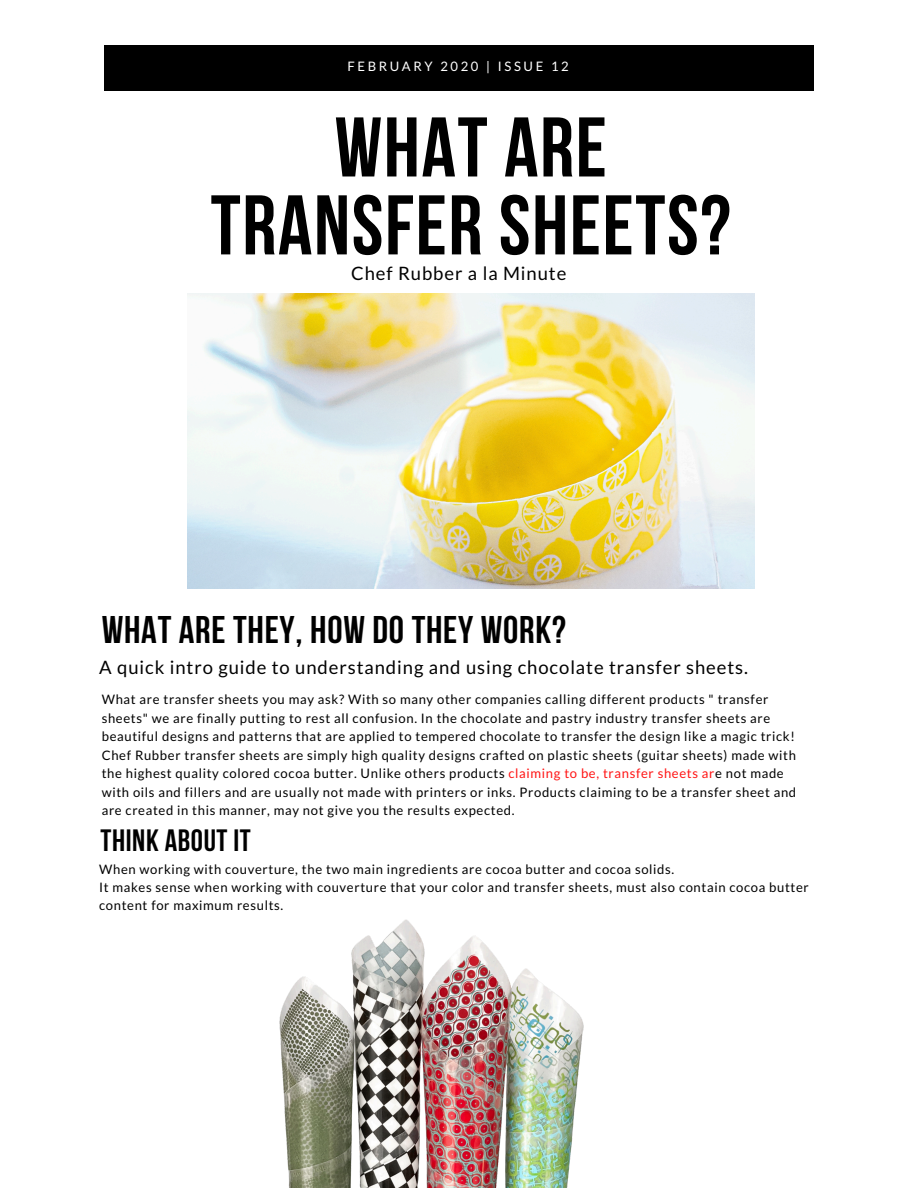
<style>
.page{position:relative;width:918px;height:1188px;background:#fff}
.page>*{position:absolute;margin:0;border:0;box-sizing:border-box;transform-origin:0 0}
.t1{font:700 84.45px/77.8px "Bebas Neue";letter-spacing:.02em;color:#000;text-align:center}
.t2{font:700 38.4px "Bebas Neue";letter-spacing:.02em;color:#000}
.t3{font:700 30.75px "Bebas Neue";letter-spacing:.02em;color:#000}
.t4{font:18.45px "Lato";letter-spacing:.05em;color:#000}
.t5{font:13.05px/18.5px "Lato";letter-spacing:.05em;color:#000}
.t6{font:13.05px "Lato";letter-spacing:.2em;color:#fff}
.s1{color:#ff1515}
</style>
<div class="page">
<img style="left:187px;top:294px;width:567px;height:295px">
<div style="left:104px;top:45px;width:709px;height:46px;background:#000"></div>
<img style="left:279px;top:919px;width:305px;height:269px">
<p class="t6" style="left:348px;top:59px;width:223px">FEBRUARY 2020 | ISSUE 12</p>
<h1 class="t1" style="left:211px;top:107px;width:522px">WHAT ARE<br>TRANSFER SHEETS?</h1>
<h3 class="t4" style="left:351px;top:263px;width:217px">Chef Rubber a la Minute</h3>
<h2 class="t2" style="left:102px;top:608px;width:466px">WHAT ARE THEY, HOW DO THEY WORK?</h2>
<h3 class="t4" style="left:99px;top:657px;width:650px">A quick intro guide to understanding and using chocolate transfer sheets.</h3>
<p class="t5" style="left:102px;top:690px;width:696px">What are transfer sheets you may ask? With so many other companies calling different products " transfer sheets" we are finally putting to rest all confusion. In the chocolate and pastry industry transfer sheets are beautiful designs and patterns that are applied to tempered chocolate to transfer the design like a magic trick!<br>Chef Rubber transfer sheets are simply high quality designs crafted on plastic sheets (guitar sheets) made with the highest quality colored cocoa butter. Unlike others products <span class="s1">claiming to be, transfer sheets ar</span>e not made with oils and fillers and are usually not made with printers or inks. Products claiming to be a transfer sheet and are created in this manner, may not give you the results expected.</p>
<h3 class="t3" style="left:101px;top:824px;width:152px">THINK ABOUT IT</h3>
<p class="t5" style="left:99px;top:860px;width:711px;line-height:18px">When working with couverture, the two main ingredients are cocoa butter and cocoa solids.<br>It makes sense when working with couverture that your color and transfer sheets, must also contain cocoa butter content for maximum results.</p>
</div>
